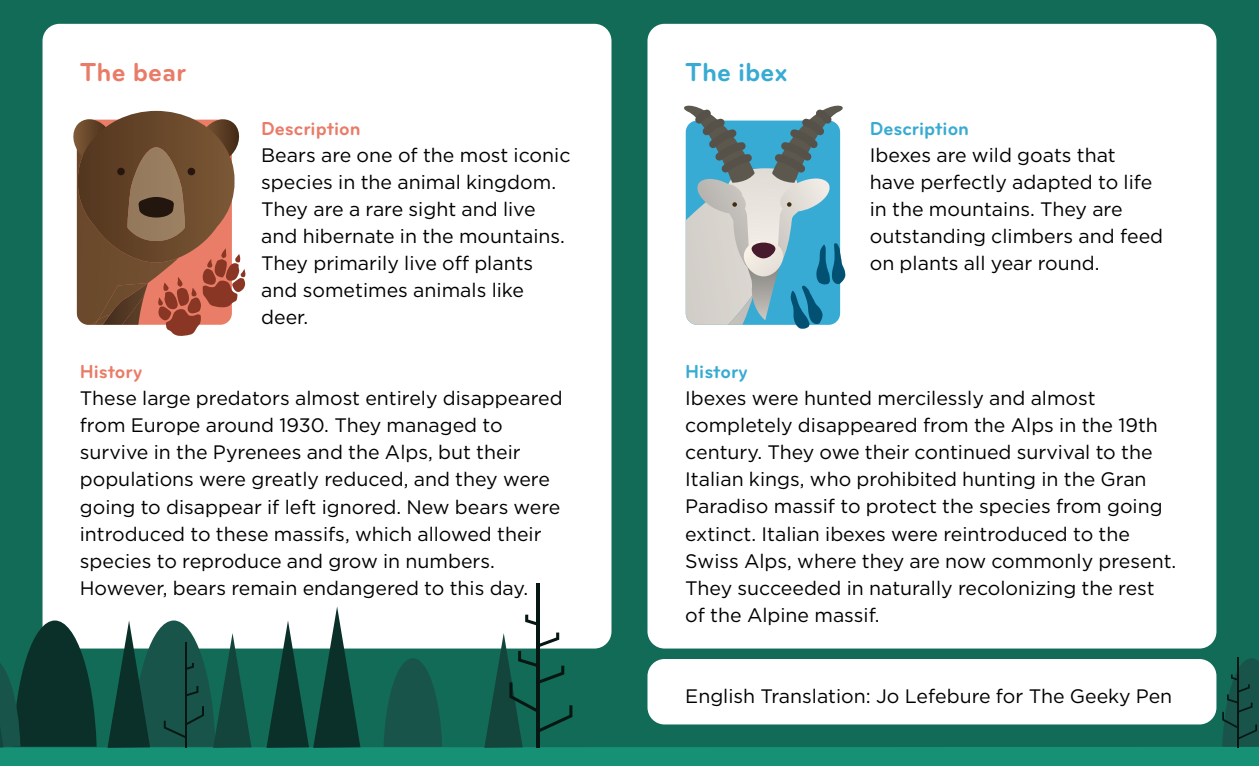
<style>
.page{position:relative;width:1259px;height:766px;background:#fff}
.page>*{position:absolute;margin:0;border:0;box-sizing:border-box;transform-origin:0 0}
.t1{font:700 27px "Bryant";color:#e97c68}
.t2{font:700 27px "Bryant";color:#39abd2}
.t3{font:19.5px/27px "Gotham";color:#000}
.t4{font:700 19.5px "Bryant";color:#e97c68}
.t5{font:700 19.5px "Bryant";color:#39abd2}
</style>
<div class="page">
<div style="left:0;top:0;width:1259px;height:765px;background:#126b56"></div>
<div style="left:43px;top:24px;width:568px;height:624px;background:#fff;border-radius:17px"></div>
<div style="left:647px;top:24px;width:569px;height:624px;background:#fff;border-radius:17px"></div>
<svg style="left:684px;top:105px;width:162px;height:224px"></svg>
<svg style="left:73px;top:111px;width:173px;height:225px"></svg>
<div style="left:0;top:746px;width:1259px;height:19px;background:#169175"></div>
<svg style="left:384px;top:658px;width:58px;height:88px"></svg>
<svg style="left:0;top:620px;width:97px;height:127px"></svg>
<svg style="left:266px;top:606px;width:94px;height:141px"></svg>
<svg style="left:107px;top:620px;width:144px;height:127px"></svg>
<hr style="left:536px;top:583px;width:3px;height:164px;background:#061613">
<svg style="left:484px;top:632px;width:88px;height:115px"></svg>
<svg style="left:525px;top:614px;width:11px;height:11px"></svg>
<hr style="left:1237px;top:657px;width:1px;height:90px;background:#061613">
<svg style="left:1222px;top:658px;width:37px;height:88px"></svg>
<div style="left:647px;top:658px;width:569px;height:66px;background:#fff;border-radius:17px"></div>
<h1 class="t1" style="left:80px;top:55px;width:108px">The bear</h1>
<p class="t4" style="left:261px;top:116px;width:101px">Description</p>
<p class="t3" style="left:261px;top:141px;width:311px">Bears are one of the most iconic species in the animal kingdom.<br>They are a rare sight and live and hibernate in the mountains.<br>They primarily live off plants and sometimes animals like deer.</p>
<p class="t4" style="left:80px;top:359px;width:64px">History</p>
<p class="t3" style="left:80px;top:384px;width:484px">These large predators almost entirely disappeared from Europe around 1930. They managed to survive in the Pyrenees and the Alps, but their populations were greatly reduced, and they were going to disappear if left ignored. New bears were introduced to these massifs, which allowed their species to reproduce and grow in numbers.<br>However, bears remain endangered to this day.</p>
<h1 class="t2" style="left:685px;top:55px;width:104px">The ibex</h1>
<p class="t5" style="left:869px;top:116px;width:101px">Description</p>
<p class="t3" style="left:869px;top:141px;width:295px">Ibexes are wild goats that have perfectly adapted to life in the mountains. They are outstanding climbers and feed on plants all year round.</p>
<p class="t5" style="left:685px;top:359px;width:64px">History</p>
<p class="t3" style="left:685px;top:384px;width:492px">Ibexes were hunted mercilessly and almost completely disappeared from the Alps in the 19th century. They owe their continued survival to the Italian kings, who prohibited hunting in the Gran Paradiso massif to protect the species from going extinct. Italian ibexes were reintroduced to the Swiss Alps, where they are now commonly present.<br>They succeeded in naturally recolonizing the rest of the Alpine massif.</p>
<p class="t3" style="left:685px;top:681px;width:488px">English Translation: Jo Lefebure for The Geeky Pen</p>
</div>
